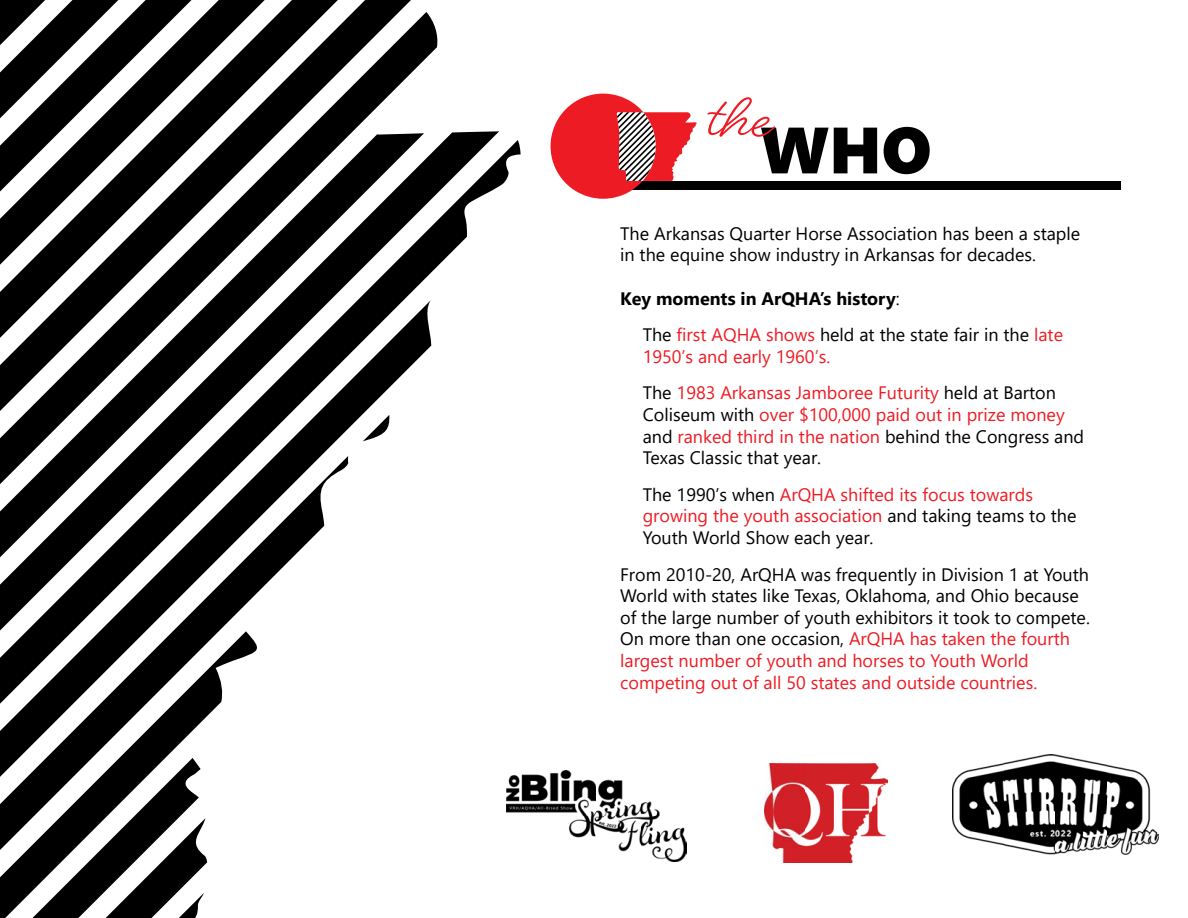
<style>
.page{position:relative;width:1188px;height:918px;background:#fff}
.page>*{position:absolute;margin:0;border:0;box-sizing:border-box;transform-origin:0 0}
.t1{font:700 71.1px "Beloved Script";color:#ed1c24}
.t2{font:65.4px "Segoe UI Black";color:#000}
.t3{font:18px/21.6px "Segoe UI";color:#000}
.t4{font:18px/36.6px "Segoe UI";color:#ed1c24}
.s1{font-weight:700}
.s2{color:#ed1c24}
.s3{color:#000}
</style>
<div class="page">
<img style="left:521px;top:771px;width:165px;height:91px">
<img style="left:953px;top:754px;width:206px;height:101px">
<div style="left:619px;top:181px;width:502px;height:9px;background:#000"></div>
<svg style="left:551px;top:94px;width:146px;height:105px"></svg>
<img style="left:764px;top:763px;width:124px;height:100px">
<svg style="left:123px;top:0;width:288px;height:131px;fill:#000"></svg>
<svg style="left:0;top:0;width:123px;height:131px;fill:#000"></svg>
<svg style="left:0;top:140px;width:521px;height:778px"></svg>
<h1 class="t1" style="left:709px;top:69px;width:66px">the</h1>
<h2 class="t2" style="left:760px;top:103px;width:173px">WHO</h2>
<p class="t3" style="left:620px;top:221px;width:462px">The Arkansas Quarter Horse Association has been a staple in the equine show industry in Arkansas for decades.</p>
<p class="t3" style="left:643px;top:278px;width:422px;line-height:36.6px;text-indent:-22px"><span class="s1">Key moments in ArQHA’s history</span>:<br>The <span class="s2">first AQHA shows</span> held at the state fair in the <span class="s2">late</span></p>
<p class="t4" style="left:643px;top:336px;width:415px">1950’s and early 1960’s.<br><span class="s3">The</span> 1983 Arkansas Jamboree Futurity <span class="s3">held at Barton</span></p>
<p class="t3" style="left:643px;top:402px;width:443px">Coliseum with <span class="s2">over $100,000 paid out in prize money </span>and <span class="s2">ranked third in the nation</span> behind the Congress and<br>Texas Classic that year.</p>
<p class="t3" style="left:643px;top:482px;width:435px">The 1990’s when <span class="s2">ArQHA shifted its focus towards growing the youth association</span> and taking teams to the<br>Youth World Show each year.</p>
<p class="t3" style="left:620px;top:562px;width:471px">From 2010-20, ArQHA was frequently in Division 1 at Youth World with states like Texas, Oklahoma, and Ohio because of the large number of youth exhibitors it took to compete.<br>On more than one occasion, <span class="s2">ArQHA has taken the fourth largest number of youth and horses to Youth World competing out of all 50 states and outside countries.</span></p>
</div>
